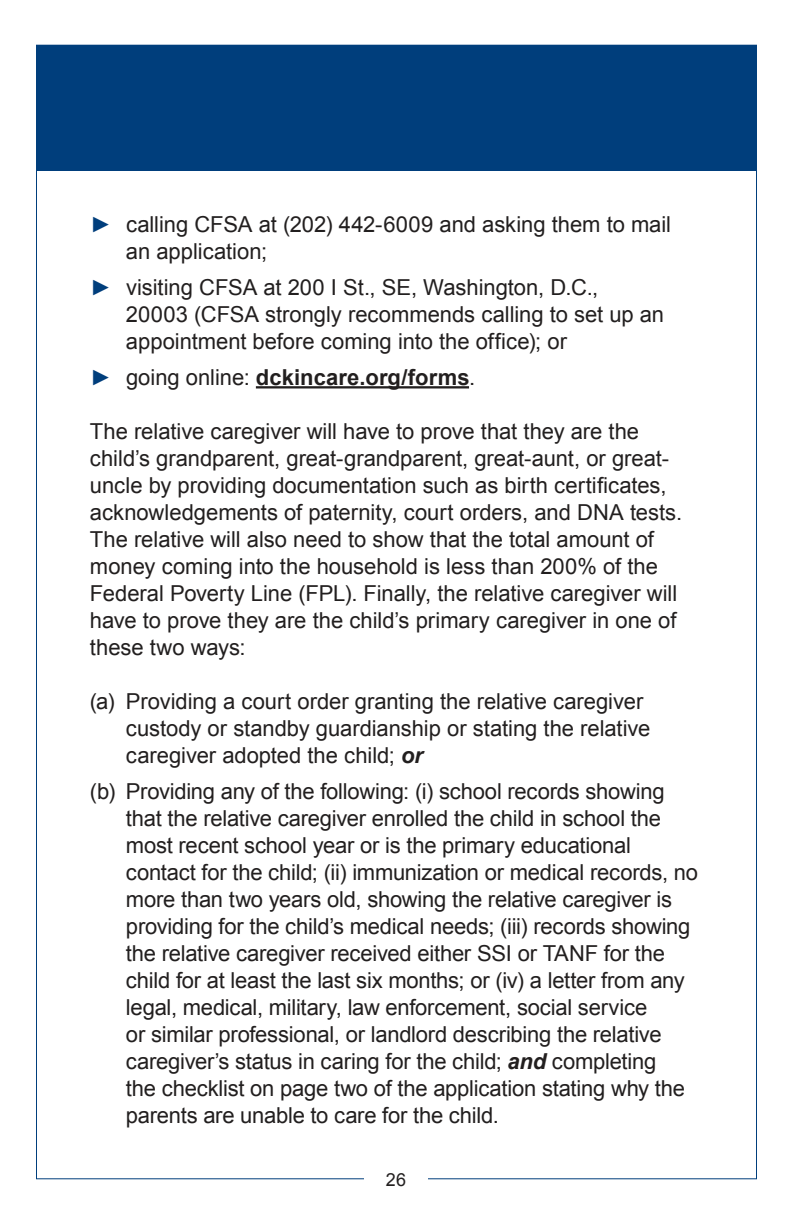
<style>
.page{position:relative;width:792px;height:1224px;background:#fff}
.page>*{position:absolute;margin:0;border:0;box-sizing:border-box;transform-origin:0 0}
.t1{font:22px/27px "Arial";letter-spacing:-.005em;color:#221f1f}
.t2{font:700 22px "Arial";letter-spacing:.005em;color:#221f1f}
.t3{font:18px "Arial";color:#221f1f}
.s1{color:#003e7c}
.s2{font-weight:400;color:#003e7c}
.s3{font-weight:400}
.s4{font-weight:700;font-style:italic}
</style>
<div class="page">
<div style="left:36px;top:45px;width:720px;height:126px;background:#003e7c"></div>
<hr style="left:256px;top:386px;width:213px;height:3px;background:#221f1f">
<p class="t1" style="left:126px;top:212px;width:547px;text-indent:-36px"><span class="s1">►</span> calling CFSA at (202) 442-6009 and asking them to mail an application;</p>
<p class="t1" style="left:126px;top:275px;width:540px;text-indent:-36px"><span class="s1">►</span> visiting CFSA at 200 I St., SE, Washington, D.C.,<br>20003 (CFSA strongly recommends calling to set up an appointment before coming into the office); or</p>
<p class="t2" style="left:90px;top:369px;width:387px"><span class="s2">►</span> <span class="s3">going online:</span> dckincare.org/forms<span class="s3">.</span></p>
<p class="t1" style="left:90px;top:419px;width:594px">The relative caregiver will have to prove that they are the child’s grandparent, great-grandparent, great-aunt, or great&shy;uncle by providing documentation such as birth certificates, acknowledgements of paternity, court orders, and DNA tests.<br>The relative will also need to show that the total amount of money coming into the household is less than 200% of the Federal Poverty Line (FPL). Finally, the relative caregiver will have to prove they are the child’s primary caregiver in one of these two ways:</p>
<p class="t1" style="left:126px;top:689px;width:526px;text-indent:-36px">(a) Providing a court order granting the relative caregiver custody or standby guardianship or stating the relative caregiver adopted the child; <span class="s4">or</span></p>
<p class="t1" style="left:126px;top:779px;width:574px;text-indent:-36px">(b) Providing any of the following: (i) school records showing that the relative caregiver enrolled the child in school the most recent school year or is the primary educational contact for the child; (ii) immunization or medical records, no more than two years old, showing the relative caregiver is providing for the child’s medical needs; (iii) records showing the relative caregiver received either SSI or TANF for the child for at least the last six months; or (iv) a letter from any legal, medical, military, law enforcement, social service<br>or similar professional, or landlord describing the relative caregiver’s status in caring for the child; <span class="s4">and</span> completing<br>the checklist on page two of the application stating why the parents are unable to care for the child.</p>
<p class="t3" style="left:386px;top:1172px;width:22px">26</p>
</div>
